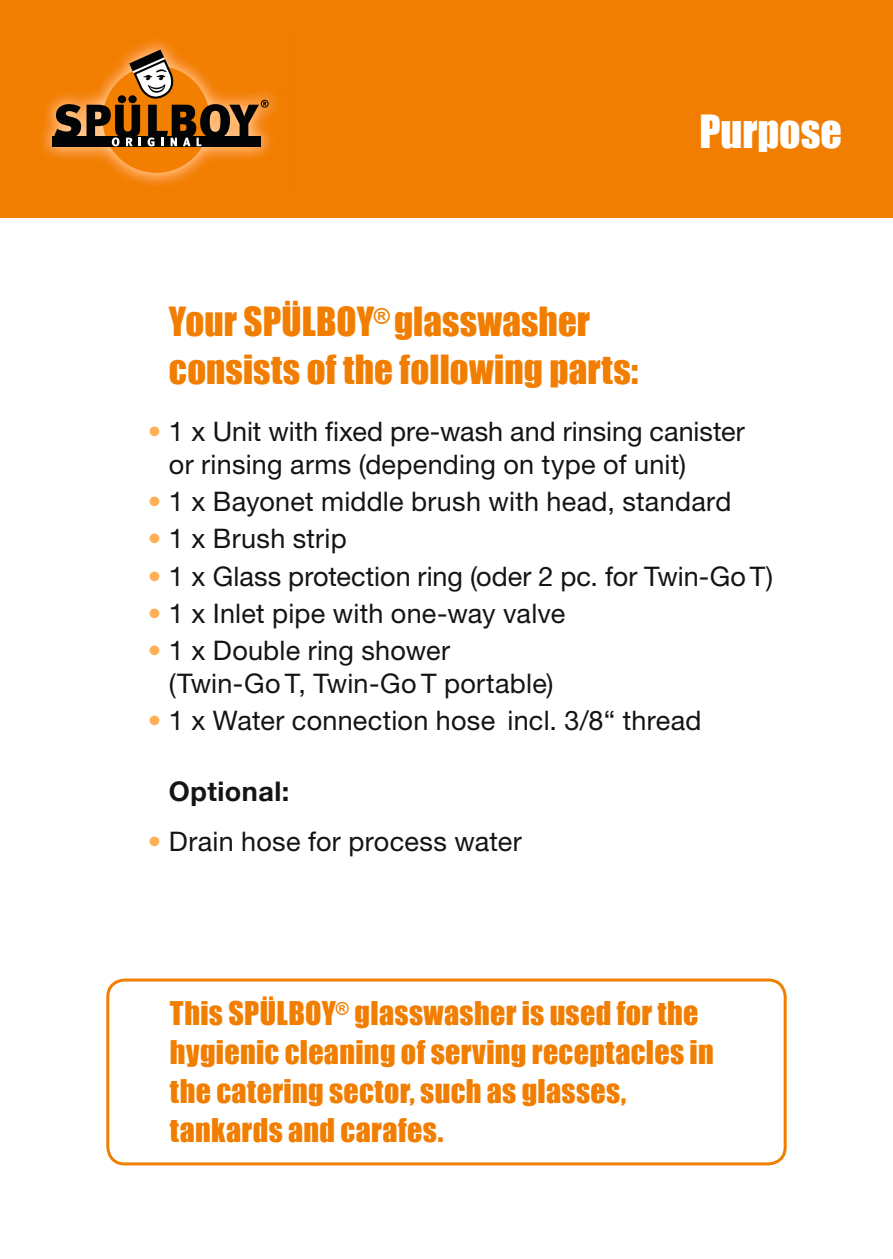
<style>
.page{position:relative;width:893px;height:1259px;background:#fff}
.page>*{position:absolute;margin:0;border:0;box-sizing:border-box;transform-origin:0 0}
.t1{font:42px "Impact";color:#fff}
.t2{font:36.9px/48px "Impact";letter-spacing:.005em;color:#f17e00}
.t3{font:30px/39px "Impact";letter-spacing:.01em;color:#f17e00}
.t4{font:27px/33px "Helvetica Neue";letter-spacing:.01em;color:#131413}
.t5{font:700 27px "Helvetica Neue";letter-spacing:.015em;color:#131413}
.s1{color:#ffb055}
</style>
<div class="page">
<div style="left:0;top:0;width:893px;height:217px;background:#f17e00"></div>
<img style="left:41px;top:40px;width:236px;height:145px">
<div style="left:103px;top:66px;width:107px;height:107px;background:#f27f00;border-radius:50%"></div>
<div style="left:52px;top:136px;width:209px;height:10px;background:#010305"></div>
<svg style="left:54px;top:104px;width:27px;height:32px"></svg>
<svg style="left:87px;top:50px;width:182px;height:96px"></svg>
<div style="left:106px;top:978px;width:681px;height:187px;border:3px solid #f17e00;border-radius:17px"></div>
<h1 class="t1" style="left:699px;top:98px;width:144px">Purpose</h1>
<h2 class="t2" style="left:169px;top:297px;width:471px">Your SPÜLBOY<sup>®</sup> glasswasher consists of the following parts:</h2>
<p class="t4" style="left:169px;top:414px;width:577px;text-indent:-21px"><span class="s1">•</span> 1 x Unit with fixed pre-wash and rinsing canister or rinsing arms (depending on type of unit)</p>
<p class="t4" style="left:148px;top:484px;width:585px"><span class="s1">•</span> 1 x Bayonet middle brush with head, standard</p>
<p class="t4" style="left:148px;top:522px;width:201px"><span class="s1">•</span> 1 x Brush strip</p>
<p class="t4" style="left:148px;top:559px;width:627px"><span class="s1">•</span> 1 x Glass protection ring (oder 2 pc. for Twin-Go T)</p>
<p class="t4" style="left:148px;top:596px;width:419px"><span class="s1">•</span> 1 x Inlet pipe with one-way valve</p>
<p class="t4" style="left:169px;top:633px;width:386px;text-indent:-21px"><span class="s1">•</span> 1 x Double ring shower (Twin-Go T, Twin-Go T portable)</p>
<p class="t4" style="left:148px;top:704px;width:555px"><span class="s1">•</span> 1 x Water connection hose incl. 3/8“ thread</p>
<p class="t5" style="left:169px;top:774px;width:122px">Optional:</p>
<p class="t4" style="left:148px;top:824px;width:375px"><span class="s1">•</span> Drain hose for process water</p>
<p class="t3" style="left:170px;top:993px;width:545px">This SPÜLBOY<sup>®</sup> glasswasher is used for the hygienic cleaning of serving receptacles in the catering sector, such as glasses, tankards and carafes.</p>
</div>
